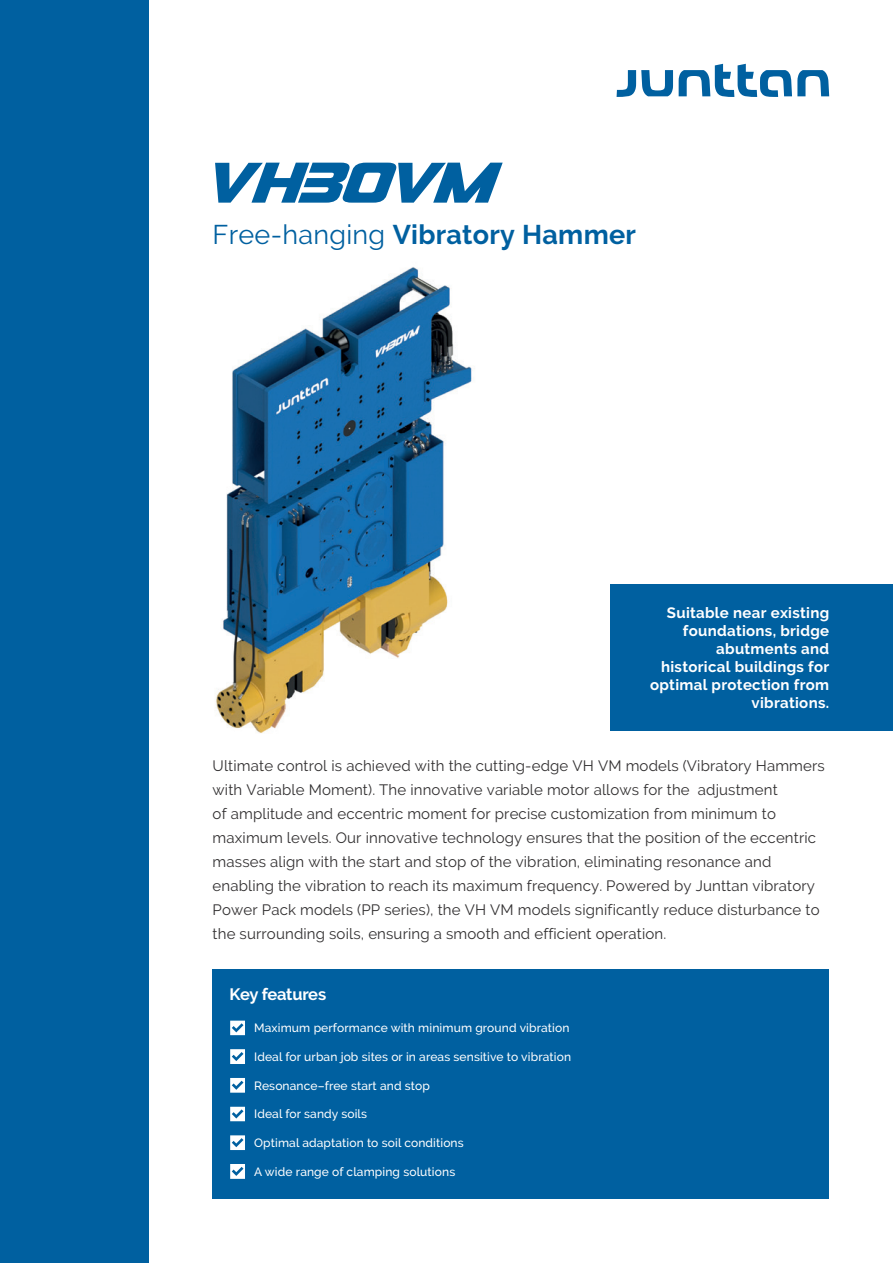
<style>
.page{position:relative;width:893px;height:1263px;background:#fff}
.page>*{position:absolute;margin:0;border:0;box-sizing:border-box;transform-origin:0 0}
.t1{font:700 27px "Raleway";letter-spacing:.01em;color:#0060a0}
.t2{font:700 16.5px "Raleway";letter-spacing:-.015em;color:#fff}
.t3{font:15px/24px "Raleway";letter-spacing:.01em;color:#312f30}
.t4{font:700 15px/18px "Raleway";letter-spacing:.02em;color:#fff;text-align:right}
.t5{font:500 12px "Raleway";letter-spacing:.01em;color:#fff}
.s1{font-weight:400}
</style>
<div class="page">
<div style="left:0;top:0;width:149px;height:1263px;background:#0060a0"></div>
<img style="left:216px;top:267px;width:256px;height:466px">
<svg style="left:617px;top:64px;width:212px;height:33px"></svg>
<svg style="left:215px;top:162px;width:288px;height:41px"></svg>
<div style="left:213px;top:969px;width:616px;height:230px;background:#0060a0"></div>
<svg style="left:229px;top:1019px;width:17px;height:18px"></svg>
<svg style="left:229px;top:1048px;width:17px;height:17px"></svg>
<svg style="left:229px;top:1076px;width:17px;height:18px"></svg>
<svg style="left:229px;top:1105px;width:17px;height:18px"></svg>
<svg style="left:229px;top:1134px;width:17px;height:17px"></svg>
<svg style="left:229px;top:1162px;width:17px;height:18px"></svg>
<div style="left:610px;top:585px;width:283px;height:146px;background:#0060a0"></div>
<p class="t1" style="left:213px;top:219px;width:425px"><span class="s1">Free-hanging</span> Vibratory Hammer</p>
<p class="t4" style="left:650px;top:604px;width:181px">Suitable near existing foundations, bridge abutments and historical buildings for optimal protection from vibrations.</p>
<p class="t3" style="left:213px;top:753px;width:614px">Ultimate control is achieved with the cutting-edge VH VM models (Vibratory Hammers with Variable Moment). The innovative variable motor allows for the adjustment<br>of amplitude and eccentric moment for precise customization from minimum to maximum levels. Our innovative technology ensures that the position of the eccentric masses align with the start and stop of the vibration, eliminating resonance and enabling the vibration to reach its maximum frequency. Powered by Junttan vibratory Power Pack models (PP series), the VH VM models significantly reduce disturbance to the surrounding soils, ensuring a smooth and efficient operation.</p>
<p class="t2" style="left:230px;top:984px;width:98px">Key features</p>
<p class="t5" style="left:254px;top:1021px;width:317px">Maximum performance with minimum ground vibration</p>
<p class="t5" style="left:254px;top:1050px;width:318px">Ideal for urban job sites or in areas sensitive to vibration</p>
<p class="t5" style="left:254px;top:1078px;width:177px">Resonance–free start and stop</p>
<p class="t5" style="left:254px;top:1107px;width:114px">Ideal for sandy soils</p>
<p class="t5" style="left:254px;top:1136px;width:211px">Optimal adaptation to soil conditions</p>
<p class="t5" style="left:254px;top:1164px;width:202px">A wide range of clamping solutions</p>
</div>
